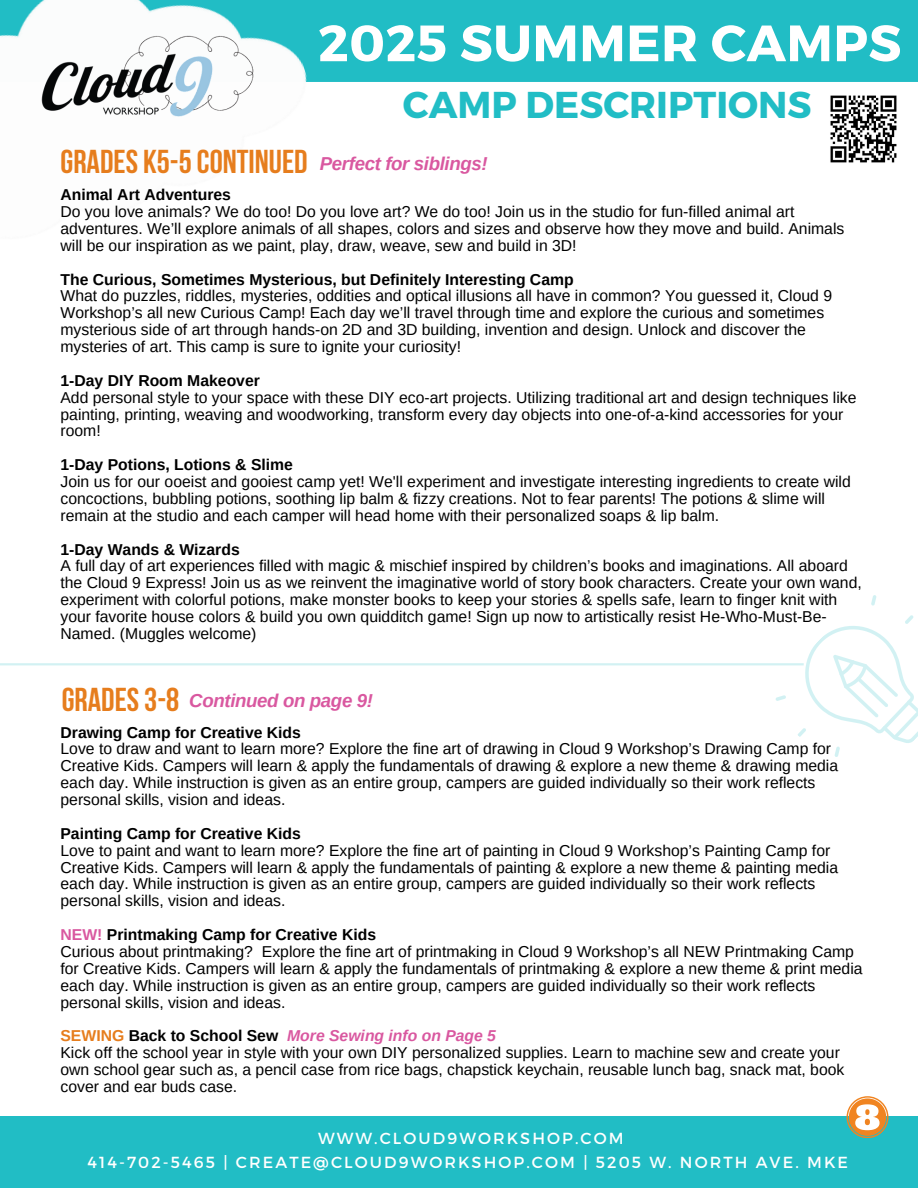
<style>
.page{position:relative;width:918px;height:1188px;background:#fff}
.page>*{position:absolute;margin:0;border:0;box-sizing:border-box;transform-origin:0 0}
.t1{font:700 51px "Montserrat";letter-spacing:.01em;color:#fff}
.t2{font:700 37.35px "Montserrat";color:#21bdc5}
.t3{font:700 33px "Bebas Neue";color:#e67d1d}
.t4{font:italic 700 18.75px "Arimo";letter-spacing:-.02em;color:#d958a0}
.t5{font:16.05px/23.7px "Montserrat";letter-spacing:.13em;color:#fff;text-align:center}
.t6{font:15.75px/16.8px "Arimo";color:#000}
.s1{font-weight:700}
.s2{font-weight:700;color:#d958a0}
.s3{font-weight:700;color:#e67d1d}
.s4{font-weight:700;font-style:italic;color:#d958a0}
</style>
<div class="page">
<div style="left:0;top:1117px;width:918px;height:71px;background:#21bdc5"></div>
<div style="left:329px;top:0;width:589px;height:82px;background:#21bdc5"></div>
<img style="left:0;top:0;width:329px;height:82px">
<img style="left:0;top:21px;width:263px;height:96px">
<img style="left:830px;top:95px;width:67px;height:68px">
<hr style="left:0;top:663px;width:804px;height:2px;background:#21bdc5">
<svg style="left:775px;top:595px;width:143px;height:162px"></svg>
<svg style="left:847px;top:1096px;width:41px;height:42px"></svg>
<p class="t1" style="left:318px;top:10px;width:585px">2025 SUMMER CAMPS</p>
<h3 class="t3" style="left:61px;top:149px;width:249px">GRADES K5-5CONTINUED</h3>
<p class="t2" style="left:403px;top:80px;width:410px">CAMP DESCRIPTIONS</p>
<p class="t4" style="left:320px;top:153px;width:169px">Perfect for siblings!</p>
<h4 class="t6" style="left:61px;top:186px;width:785px"><span class="s1">Animal Art Adventures<br></span>Do you love animals? We do too! Do you love art? We do too! Join us in the studio for fun-filled animal art adventures. We’ll explore animals of all shapes, colors and sizes and observe how they move and build. Animals will be our inspiration as we paint, play, draw, weave, sew and build in 3D!</h4>
<h6 class="t6" style="left:61px;top:271px;width:773px"><span class="s1">The Curious, Sometimes Mysterious, but Definitely Interesting Camp<br></span>What do puzzles, riddles, mysteries, oddities and optical illusions all have in common? You guessed it, Cloud 9<br>Workshop’s all new Curious Camp! Each day we’ll travel through time and explore the curious and sometimes mysterious side of art through hands-on 2D and 3D building, invention and design. Unlock and discover the mysteries of art. This camp is sure to ignite your curiosity!</h6>
<h6 class="t6" style="left:61px;top:372px;width:798px"><span class="s1">1-Day DIY Room Makeover<br></span>Add personal style to your space with these DIY eco-art projects. Utilizing traditional art and design techniques like painting, printing, weaving and woodworking, transform every day objects into one-of-a-kind accessories for your room!</h6>
<h6 class="t6" style="left:61px;top:456px;width:792px"><span class="s1">1-Day Potions, Lotions &amp; Slime<br></span>Join us for our ooeist and gooiest camp yet! We'll experiment and investigate interesting ingredients to create wild concoctions, bubbling potions, soothing lip balm &amp; fizzy creations. Not to fear parents! The potions &amp; slime will remain at the studio and each camper will head home with their personalized soaps &amp; lip balm.</h6>
<h6 class="t6" style="left:61px;top:541px;width:803px"><span class="s1">1-Day Wands &amp; Wizards<br></span>A full day of art experiences filled with magic &amp; mischief inspired by children’s books and imaginations. All aboard the Cloud 9 Express! Join us as we reinvent the imaginative world of story book characters. Create your own wand, experiment with colorful potions, make monster books to keep your stories &amp; spells safe, learn to finger knit with your favorite house colors &amp; build you own quidditch game! Sign up now to artistically resist He-Who-Must-Be-Named. (Muggles welcome)</h6>
<h6 class="t3" style="left:62px;top:686px;width:119px">GRADES3-8</h6>
<h4 class="t4" style="left:189px;top:690px;width:185px">Continued on page 9!</h4>
<h1 class="t6" style="left:61px;top:724px;width:779px"><span class="s1">Drawing Camp for Creative Kids<br></span>Love to draw and want to learn more? Explore the fine art of drawing in Cloud 9 Workshop’s Drawing Camp for Creative Kids. Campers will learn &amp; apply the fundamentals of drawing &amp; explore a new theme &amp; drawing media each day. While instruction is given as an entire group, campers are guided individually so their work reflects personal skills, vision and ideas.</h1>
<h2 class="t6" style="left:61px;top:825px;width:779px"><span class="s1">Painting Camp for Creative Kids<br></span>Love to paint and want to learn more? Explore the fine art of painting in Cloud 9 Workshop’s Painting Camp for Creative Kids. Campers will learn &amp; apply the fundamentals of painting &amp; explore a new theme &amp; painting media each day. While instruction is given as an entire group, campers are guided individually so their work reflects personal skills, vision and ideas.</h2>
<p class="t6" style="left:61px;top:926px;width:804px"><span class="s2">NEW!</span> <span class="s1">Printmaking Camp for Creative Kids<br></span>Curious about printmaking? Explore the fine art of printmaking in Cloud 9 Workshop’s all NEW Printmaking Camp for Creative Kids. Campers will learn &amp; apply the fundamentals of printmaking &amp; explore a new theme &amp; print media each day. While instruction is given as an entire group, campers are guided individually so their work reflects personal skills, vision and ideas.</p>
<h3 class="t6" style="left:61px;top:1027px;width:785px"><span class="s3">SEWING</span> <span class="s1">Back to School Sew</span> <span class="s4">More Sewing info on Page 5<br></span>Kick off the school year in style with your own DIY personalized supplies. Learn to machine sew and create your own school gear such as, a pencil case from rice bags, chapstick keychain, reusable lunch bag, snack mat, book cover and ear buds case.</h3>
<p class="t5" style="left:87px;top:1126px;width:762px">WWW.CLOUD9WORKSHOP.COM<br>414-702-5465 | CREATE@CLOUD9WORKSHOP.COM | 5205 W. NORTH AVE. MKE</p>
</div>
